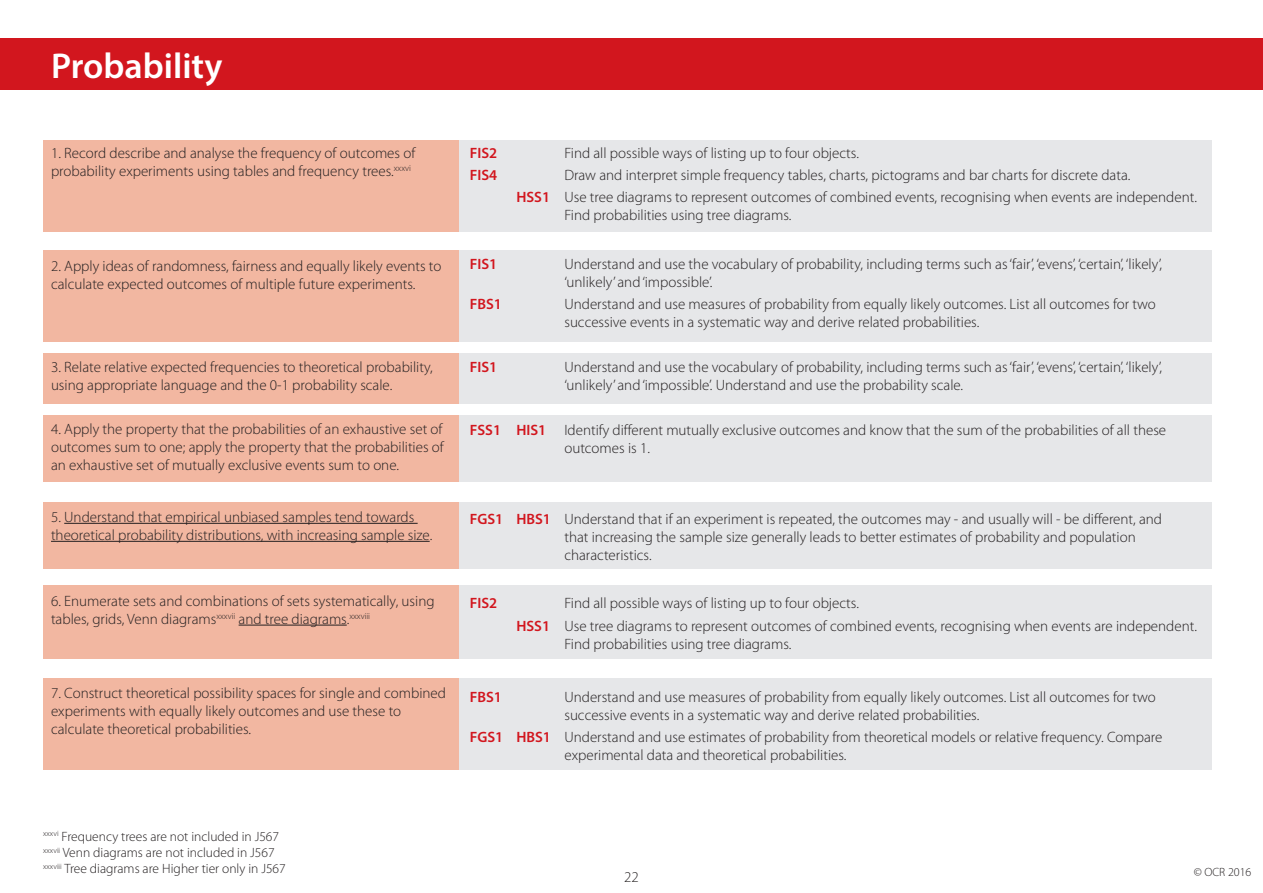
<style>
.page{position:relative;width:1263px;height:893px;background:#fff}
.page>*{position:absolute;margin:0;border:0;box-sizing:border-box;transform-origin:0 0}
.t1{font:600 36px "Myriad Pro";color:#fff}
.t2{font:300 15px/18px "Myriad Pro";color:#231f20}
.t3{font:600 15px "Myriad Pro";color:#d2161e}
.t4{font:300 13.5px "Myriad Pro";color:#231f20}
.t5{font:300 12px "Myriad Pro";color:#231f20}
.s1{font-weight:600;color:#d2161e}
</style>
<div class="page">
<div style="left:459px;top:502px;width:753px;height:67px;background:#e6e7e9"></div>
<div style="left:43px;top:502px;width:416px;height:67px;background:#f2b7a1"></div>
<div style="left:0;top:38px;width:1263px;height:51px;background:#d2161e"></div>
<div style="left:459px;top:678px;width:753px;height:92px;background:#e6e7e9"></div>
<div style="left:43px;top:678px;width:416px;height:92px;background:#f2b7a1"></div>
<div style="left:459px;top:586px;width:753px;height:73px;background:#e6e7e9"></div>
<div style="left:43px;top:586px;width:416px;height:73px;background:#f2b7a1"></div>
<div style="left:459px;top:416px;width:753px;height:66px;background:#e6e7e9"></div>
<div style="left:43px;top:416px;width:416px;height:66px;background:#f2b7a1"></div>
<div style="left:459px;top:250px;width:753px;height:92px;background:#e6e7e9"></div>
<div style="left:43px;top:250px;width:416px;height:92px;background:#f2b7a1"></div>
<div style="left:459px;top:140px;width:753px;height:92px;background:#e6e7e9"></div>
<div style="left:43px;top:140px;width:416px;height:92px;background:#f2b7a1"></div>
<div style="left:459px;top:353px;width:753px;height:51px;background:#e6e7e9"></div>
<div style="left:43px;top:353px;width:416px;height:51px;background:#f2b7a1"></div>
<hr style="left:64px;top:523px;width:354px;height:1px;background:#231f20">
<hr style="left:51px;top:541px;width:379px;height:1px;background:#231f20">
<hr style="left:239px;top:625px;width:108px;height:1px;background:#231f20">
<p class="t1" style="left:51px;top:43px;width:173px">Probability</p>
<p class="t2" style="left:51px;top:144px;width:366px">1. Record describe and analyse the frequency of outcomes of probability experiments using tables and frequency trees.<sup>xxxvi</sup></p>
<p class="t2" style="left:51px;top:258px;width:392px">2. Apply ideas of randomness, fairness and equally likely events to calculate expected outcomes of multiple future experiments.</p>
<p class="t2" style="left:51px;top:358px;width:383px">3. Relate relative expected frequencies to theoretical probability, using appropriate language and the 0-1 probability scale.</p>
<p class="t2" style="left:51px;top:420px;width:394px;text-align:justify">4. Apply the property that the probabilities of an exhaustive set of outcomes sum to one; apply the property that the probabilities of an exhaustive set of mutually exclusive events sum to one.</p>
<p class="t2" style="left:51px;top:508px;width:383px">5. Understand that empirical unbiased samples tend towards theoretical probability distributions, with increasing sample size.</p>
<p class="t2" style="left:51px;top:592px;width:385px">6. Enumerate sets and combinations of sets systematically, using tables, grids, Venn diagrams<sup>xxxvii</sup> and tree diagrams.<sup>xxxviii</sup></p>
<p class="t2" style="left:51px;top:684px;width:397px">7. Construct theoretical possibility spaces for single and combined experiments with equally likely outcomes and use these to calculate theoretical probabilities.</p>
<p class="t3" style="left:470px;top:143px;width:29px">FIS2</p>
<p class="t2" style="left:564px;top:144px;width:296px">Find all possible ways of listing up to four objects.</p>
<p class="t3" style="left:470px;top:166px;width:29px">FIS4</p>
<p class="t2" style="left:564px;top:166px;width:567px">Draw and interpret simple frequency tables, charts, pictograms and bar charts for discrete data.</p>
<p class="t2" style="left:564px;top:189px;width:634px;text-indent:-48px"><span class="s1">HSS1</span> Use tree diagrams to represent outcomes of combined events, recognising when events are independent.<br>Find probabilities using tree diagrams.</p>
<p class="t3" style="left:470px;top:255px;width:29px">FIS1</p>
<p class="t2" style="left:564px;top:255px;width:599px">Understand and use the vocabulary of probability, including terms such as ‘fair’, ‘evens’, ‘certain’, ‘likely’, ‘unlikely’ and ‘impossible’.</p>
<p class="t3" style="left:470px;top:295px;width:34px">FBS1</p>
<p class="t2" style="left:564px;top:296px;width:593px">Understand and use measures of probability from equally likely outcomes. List all outcomes for two successive events in a systematic way and derive related probabilities.</p>
<p class="t3" style="left:470px;top:357px;width:29px">FIS1</p>
<p class="t2" style="left:564px;top:358px;width:599px">Understand and use the vocabulary of probability, including terms such as ‘fair’, ‘evens’, ‘certain’, ‘likely’, ‘unlikely’ and ‘impossible’. Understand and use the probability scale.</p>
<p class="t2" style="left:564px;top:421px;width:603px;text-indent:-94px"><span class="s1">FSS1 HIS1</span> Identify different mutually exclusive outcomes and know that the sum of the probabilities of all these outcomes is 1.</p>
<p class="t2" style="left:564px;top:510px;width:599px;text-indent:-94px"><span class="s1">FGS1 HBS1</span> Understand that if an experiment is repeated, the outcomes may - and usually will - be different, and that increasing the sample size generally leads to better estimates of probability and population characteristics.</p>
<p class="t3" style="left:470px;top:594px;width:29px">FIS2</p>
<p class="t2" style="left:564px;top:594px;width:296px">Find all possible ways of listing up to four objects.</p>
<p class="t2" style="left:564px;top:617px;width:634px;text-indent:-48px"><span class="s1">HSS1</span> Use tree diagrams to represent outcomes of combined events, recognising when events are independent.<br>Find probabilities using tree diagrams.</p>
<p class="t3" style="left:470px;top:687px;width:34px">FBS1</p>
<p class="t2" style="left:564px;top:688px;width:593px">Understand and use measures of probability from equally likely outcomes. List all outcomes for two successive events in a systematic way and derive related probabilities.</p>
<p class="t2" style="left:564px;top:728px;width:599px;text-indent:-94px"><span class="s1">FGS1 HBS1</span> Understand and use estimates of probability from theoretical models or relative frequency. Compare experimental data and theoretical probabilities.</p>
<p class="t4" style="left:43px;top:829px;width:237px"><sup>xxxvi</sup> Frequency trees are not included in J567</p>
<p class="t4" style="left:43px;top:845px;width:233px"><sup>xxxvii</sup> Venn diagrams are not included in J567</p>
<p class="t4" style="left:43px;top:861px;width:244px"><sup>xxxviii</sup> Tree diagrams are Higher tier only in J567</p>
<p class="t2" style="left:624px;top:868px;width:16px">22</p>
<p class="t5" style="left:1194px;top:866px;width:59px">© OCR 2016</p>
</div>
